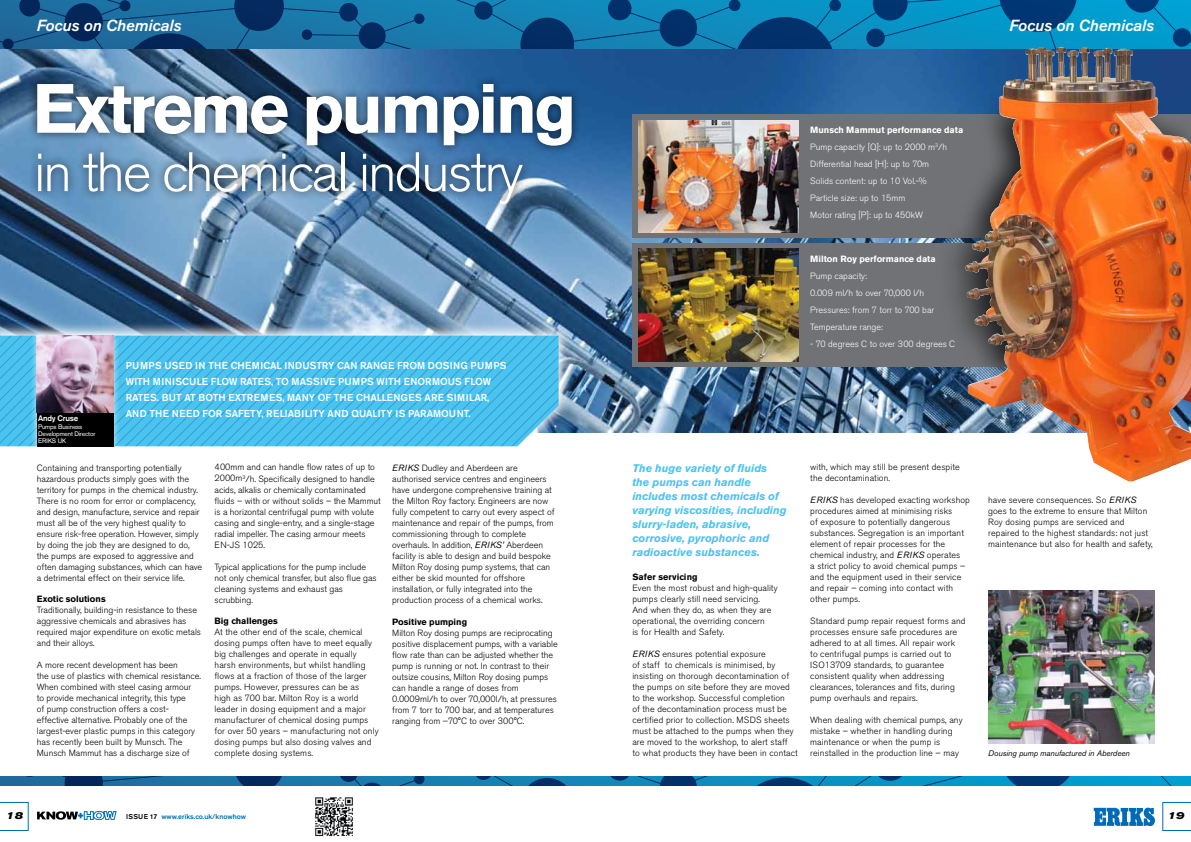
<style>
.page{position:relative;width:1191px;height:842px;background:#fff}
.page>*{position:absolute;margin:0;border:0;box-sizing:border-box;transform-origin:0 0}
.t1{font:700 69px "Akzidenz Grotesk BE";letter-spacing:-.04em;color:#fff}
.t2{font:300 55px "Akzidenz Grotesk BE";color:#fff}
.t3{font:italic 500 16px "Akzidenz Grotesk BE";color:#fff}
.t4{font:italic 700 11px/14px "Akzidenz Grotesk BE";color:#49c3f1}
.t5{font:500 10px/16px "Akzidenz Grotesk BE";color:#fff}
.t6{font:italic 700 expanded 10px "Akzidenz Grotesk BE";color:#000}
.t7{font:300 9px/11px "Akzidenz Grotesk BE";color:#000}
.t8{font:300 9px/17px "Akzidenz Grotesk BE";color:#fff}
.t9{font:700 9px "Akzidenz Grotesk BE";color:#000}
.t10{font:700 9px "Akzidenz Grotesk BE";color:#fff}
.t11{font:italic 8px "Akzidenz Grotesk BE";letter-spacing:-.01em;color:#000}
.t12{font:500 8px "Akzidenz Grotesk BE";letter-spacing:-.025em;color:#fff}
.t13{font:500 7px "Akzidenz Grotesk BE";color:#006cb7}
.t14{font:6.5px/7px "Akzidenz Grotesk BE";letter-spacing:-.025em;color:#fff}
.s1{font-weight:400;font-style:italic}
.s2{font-weight:700}
.s3{color:#000}
</style>
<div class="page">
<div style="left:595px;top:0;width:596px;height:52px;background:#009ccd"></div>
<svg style="left:1124px;top:0;width:67px;height:50px"></svg>
<div style="left:0;top:777px;width:1191px;height:8px;background:#009ed0"></div>
<svg style="left:0;top:777px;width:1069px;height:8px"></svg>
<svg style="left:1162px;top:777px;width:9px;height:8px"></svg>
<svg style="left:0;top:0;width:1077px;height:50px"></svg>
<svg style="left:37px;top:811px;width:79px;height:9px"></svg>
<svg style="left:0;top:802px;width:28px;height:29px"></svg>
<svg style="left:1162px;top:802px;width:29px;height:29px"></svg>
<svg style="left:1093px;top:808px;width:62px;height:19px"></svg>
<img style="left:315px;top:797px;width:38px;height:39px">
<img style="left:0;top:50px;width:1191px;height:382px">
<div style="left:28px;top:75px;width:553px;height:80px;background:#000;opacity:.7"></div>
<div style="left:632px;top:114px;width:559px;height:124px;background:#717275"></div>
<div style="left:632px;top:243px;width:559px;height:124px;background:#717275"></div>
<img style="left:638px;top:120px;width:160px;height:113px">
<img style="left:638px;top:249px;width:160px;height:112px">
<div style="left:935px;top:221px;width:256px;height:168px;background:#000;opacity:.75"></div>
<img style="left:965px;top:261px;width:24px;height:29px">
<div style="left:955px;top:92px;width:236px;height:169px;background:#000;opacity:.75"></div>
<img style="left:1000px;top:115px;width:21px;height:85px">
<img style="left:999px;top:47px;width:62px;height:66px">
<div style="left:29px;top:143px;width:502px;height:70px;background:#000;opacity:.7"></div>
<img style="left:0;top:322px;width:572px;height:125px">
<svg style="left:0;top:336px;width:558px;height:110px;background:#48beea"></svg>
<div style="left:30px;top:329px;width:90px;height:124px;background:#fff;opacity:.75"></div>
<div style="left:37px;top:411px;width:77px;height:35px;background:#000"></div>
<img style="left:37px;top:335px;width:77px;height:77px">
<img style="left:988px;top:591px;width:166px;height:152px">
<h3 class="t3" style="left:37px;top:16px;width:146px">Focus on Chemicals</h3>
<h3 class="t3" style="left:1009px;top:16px;width:146px">Focus on Chemicals</h3>
<h1 class="t1" style="left:33px;top:69px;width:545px">Extreme pumping</h1>
<h2 class="t2" style="left:34px;top:141px;width:491px">in the chemical industry</h2>
<p class="t12" style="left:38px;top:413px;width:42px">ANDY CRUSE</p>
<p class="t14" style="left:38px;top:423px;width:59px">Pumps Business<br>Development Director<br>ERIKS UK</p>
<p class="t5" style="left:126px;top:357px;width:8px">PUM</p>
<p class="t5" style="left:148px;top:357px;width:24px">PS USED</p>
<p class="t5" style="left:195px;top:357px;width:57px">IN THE CHEMI</p>
<p class="t5" style="left:263px;top:357px;width:29px">CAL INDUS</p>
<p class="t5" style="left:316px;top:357px;width:190px">TRY CAN RANGE FROM DOSING PUM PS</p>
<p class="t5" style="left:126px;top:373px;width:34px">WITH MINIS</p>
<p class="t5" style="left:182px;top:373px;width:14px">CULE</p>
<p class="t5" style="left:126px;top:373px;width:367px;text-indent:85px">FLOW RATES, TO MASSIVE PUM PS WITH EN ORM OUS FLOW<br>RATES. BU T AT BOTH EXTREMES</p>
<p class="t5" style="left:282px;top:389px;width:101px">, MANY OF THE CHALLEN</p>
<p class="t5" style="left:400px;top:389px;width:53px">GES ARE SIMIL</p>
<p class="t5" style="left:474px;top:389px;width:16px">AR,</p>
<p class="t5" style="left:126px;top:405px;width:54px">AND THE NEED</p>
<p class="t5" style="left:202px;top:405px;width:70px">FOR SAFETY, RELI</p>
<p class="t5" style="left:288px;top:405px;width:12px">ABILI</p>
<p class="t5" style="left:313px;top:405px;width:159px">TY AND QUALITY IS PARAM OUNT.</p>
<p class="t7" style="left:37px;top:462px;width:167px">Containing and transporting potentially hazardous products simply goes with the territory for pumps in the chemical industry.<br>There is no room for error or complacency, and design, manufacture, service and repair must all be of the very highest quality to ensure risk-free operation. However, simply by doing the job they are designed to do, the pumps are exposed to aggressive and often damaging substances, which can have a detrimental effect on their service life.</p>
<p class="t9" style="left:37px;top:594px;width:70px">Exotic solutions</p>
<p class="t7" style="left:37px;top:605px;width:166px">Traditionally, building-in resistance to these aggressive chemicals and abrasives has required major expenditure on exotic metals and their alloys.</p>
<p class="t7" style="left:37px;top:660px;width:166px">A more recent development has been<br>the use of plastics with chemical resistance.<br>When combined with steel casing armour to provide mechanical integrity, this type<br>of pump construction offers a cost&shy;effective alternative. Probably one of the largest-ever plastic pumps in this category has recently been built by M unsch. The<br>M unsch Mammut has a discharge size of</p>
<p class="t7" style="left:214px;top:462px;width:168px">400mm and can handle flow rates of up to 2000m<sup>3</sup>/h. Specifically designed to handle acids, alkalis or chemically contaminated fluids – with or without solids – the Mammut is a horizontal centrifugal pump with volute casing and single-entry, and a single-stage radial impeller. The casing armour meets EN-JS 1025.</p>
<p class="t7" style="left:214px;top:561px;width:164px">Typical applications for the pump include not only chemical transfer, but also flue gas cleaning systems and exhaust gas scrubbing.</p>
<p class="t9" style="left:214px;top:616px;width:65px">Big challenges</p>
<p class="t7" style="left:214px;top:627px;width:166px">At the other end of the scale, chemical dosing pumps often have to meet equally big challenges and operate in equally harsh environments, but whilst handling flows at a fraction of those of the larger pumps. H owever, pressures can be as<br>high as 700 bar. M ilton Roy is a world leader in dosing equipment and a major manufacturer of chemical dosing pumps for over 50 years – manufacturing not only dosing pumps but also dosing valves and complete dosing systems.</p>
<p class="t7" style="left:392px;top:462px;width:164px"><span class="s1">ERIKS</span> Dudley and Aberdeen are authorised service centres and engineers have undergone comprehensive training at the M ilton Roy factory. Engineers are now fully competent to carry out every aspect of maintenance and repair of the pumps, from commissioning through to complete overhauls. I n addition, <span class="s1">ERIKS’</span> Aberdeen facility is able to design and build bespoke M ilton Roy dosing pump systems, that can either be skid mounted for offshore installation, or fully integrated into the production process of a chemical works.</p>
<p class="t9" style="left:392px;top:616px;width:76px">Positive pumping</p>
<p class="t7" style="left:392px;top:627px;width:167px">M ilton Roy dosing pumps are reciprocating positive displacement pumps, with a variable flow rate than can be adjusted whether the pump is running or not. I n contrast to their outsize cousins, M ilton Roy dosing pumps can handle a range of doses from 0.0009ml/h to over 70,000l/h, at pressures from 7 torr to 700 bar, and at temperatures ranging from –70°C to over 300°C.</p>
<p class="t8" style="left:810px;top:122px;width:154px"><span class="s2">Munsch Mammut performance data<br></span>Pump capacity [Q]: up to 2000 m<sup>3</sup>/h<br>Differential head [H]: up to 70m<br>Solids content: up to 10 Vol.-%<br>Particle size: up to 15mm<br>Motor rating [P]: up to 450kW</p>
<p class="t10" style="left:810px;top:253px;width:127px">Milton Roy performance data</p>
<p class="t8" style="left:810px;top:267px;width:125px">Pump capacity:<br>0.009 ml/h to over 70,000 l/h<br>Pressures: from 7 torr to 700 bar<br>Temperature range:</p>
<p class="t8" style="left:810px;top:335px;width:146px">- 70 degrees C to over 300 degrees C</p>
<p class="t4" style="left:632px;top:461px;width:156px">The huge variety of fluids the pumps can handle includes most chemicals of varying viscosities, including slurry-laden, abrasive, corrosive, pyrophoric and radioactive substances.</p>
<p class="t9" style="left:632px;top:572px;width:67px">Safer servicing</p>
<p class="t7" style="left:632px;top:583px;width:147px">Even the most robust and high-quality pumps clearly still need servicing.<br>And when they do, as when they are operational, the overriding concern<br>is for H ealth and Safety.</p>
<p class="t7" style="left:632px;top:649px;width:159px"><span class="s1">ERIKS</span> ensures potential exposure<br>of staff to chemicals is minimised, by insisting on thorough decontamination of the pumps on site before they are moved to the workshop. Successful completion of the decontamination process must be certified prior to collection. MSDS</p>
<p class="t7" style="left:632px;top:715px;width:167px;text-indent:132px">sheets must be attached to the pumps when they are moved to the workshop, to alert staff<br>to what products they have been in contact</p>
<p class="t7" style="left:810px;top:462px;width:151px">with, which may still be present despite the decontamination.</p>
<p class="t7" style="left:810px;top:495px;width:161px"><span class="s1">ERIKS</span> has developed exacting workshop procedures aimed at minimising risks<br>of exposure to potentially dangerous substances. Segregation is an important element of repair processes for the chemical industry, and <span class="s1">ERIKS</span> operates<br>a strict policy to avoid chemical pumps – and the equipment used in their service and repair – coming into contact with other pumps.</p>
<p class="t7" style="left:810px;top:616px;width:157px">Standard pump repair request forms and processes ensure safe procedures are adhered to at all times. All repair work<br>to centrifugal pumps is carried out to<br>ISO 13709 standards, to guarantee consistent quality when addressing clearances, tolerances and fits, during pump overhauls and repairs.</p>
<p class="t7" style="left:810px;top:715px;width:154px">When dealing with chemical pumps, any mistake – whether in handling during maintenance or when the pump is reinstalled in the production line – may</p>
<p class="t7" style="left:988px;top:495px;width:166px">have severe consequences. So <span class="s1">ERIKS </span>goes to the extreme to ensure that M ilton Roy dosing pumps are serviced and repaired to the highest standards: not just maintenance but also for health and safety,</p>
<p class="t11" style="left:988px;top:748px;width:143px">Dousing pump manufactured in Aberdeen</p>
<p class="t6" style="left:6px;top:810px;width:19px">18</p>
<p class="t13" style="left:126px;top:812px;width:121px"><span class="s3">ISSUE 17</span> WWW.ERIKS.CO.UK/KNOWHOW</p>
<p class="t6" style="left:1167px;top:810px;width:19px">19</p>
</div>
